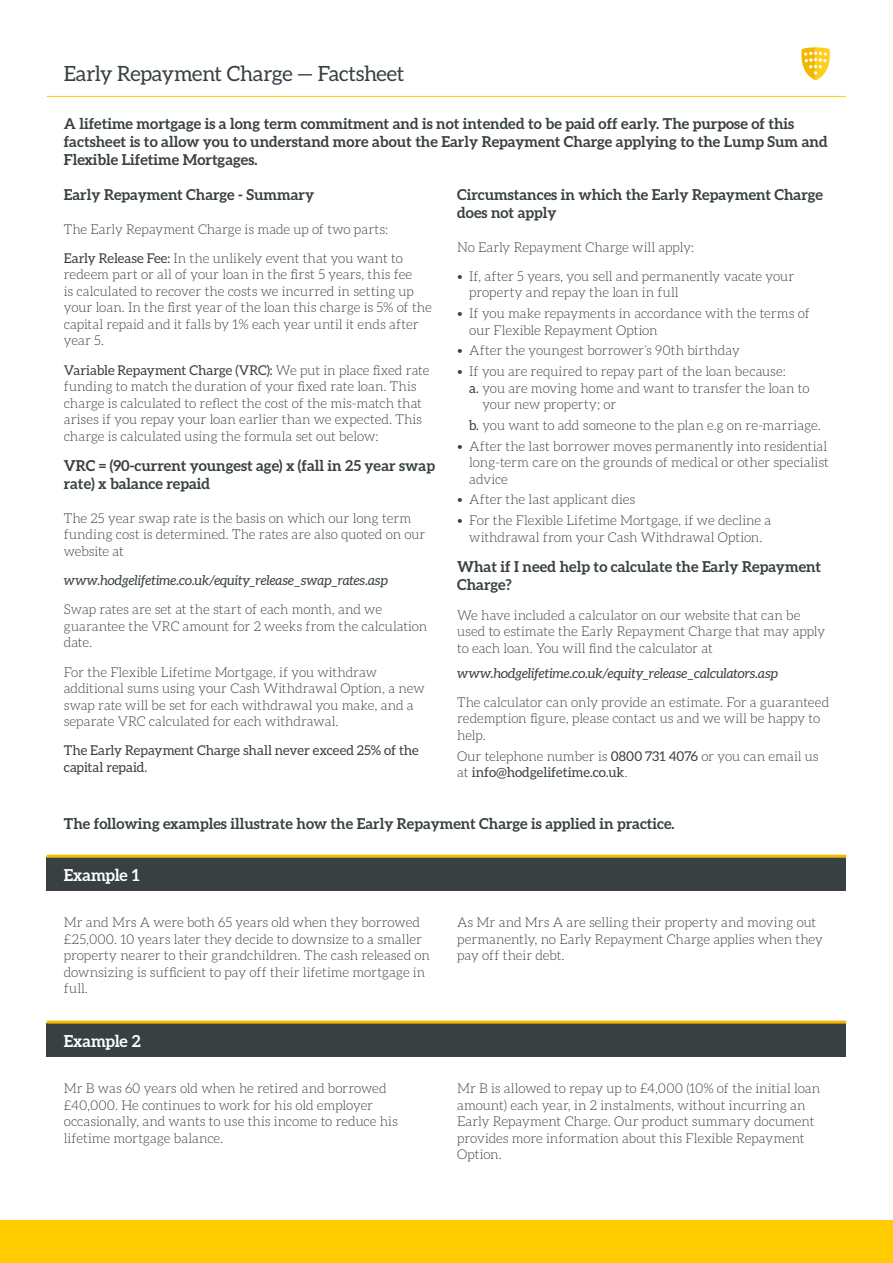
<style>
.page{position:relative;width:893px;height:1263px;background:#fff}
.page>*{position:absolute;margin:0;border:0;box-sizing:border-box;transform-origin:0 0}
.t1{font:21px "Aleo";letter-spacing:-.015em;color:#384042}
.t2{font:700 16.5px "Aleo";letter-spacing:-.01em;color:#fff}
.t3{font:700 15px/18px "Aleo";color:#384042}
.t4{font:300 13.5px/16.5px "Aleo";letter-spacing:-.005em;color:#384042}
.t5{font:italic 13.5px "Aleo";letter-spacing:-.01em;color:#384042}
.t6{font:13.5px/16.5px "Aleo";color:#384042}
.s1{font-weight:400}
</style>
<div class="page">
<div style="left:0;top:1220px;width:893px;height:43px;background:#fc0"></div>
<svg style="left:801px;top:47px;width:29px;height:33px"></svg>
<hr style="left:47px;top:96px;width:799px;height:1px;background:#fc0">
<div style="left:47px;top:858px;width:799px;height:33px;background:#384042"></div>
<hr style="left:47px;top:855px;width:799px;height:3px;background:#f4b700">
<div style="left:47px;top:1023px;width:799px;height:33px;background:#384042"></div>
<hr style="left:47px;top:1020px;width:799px;height:3px;background:#f4b700">
<h1 class="t1" style="left:64px;top:61px;width:342px">Early Repayment Charge — Factsheet</h1>
<p class="t3" style="left:64px;top:114px;width:765px">A lifetime mortgage is a long term commitment and is not intended to be paid off early. The purpose of this factsheet is to allow you to understand more about the Early Repayment Charge applying to the Lump Sum and<br>Flexible Lifetime Mortgages.</p>
<p class="t3" style="left:64px;top:185px;width:252px">Early Repayment Charge - Summary</p>
<p class="t4" style="left:64px;top:214px;width:341px;line-height:29.2px">The Early Repayment Charge is made up of two parts:<br><span class="s1">Early Release Fee:</span> In the unlikely event that you want to</p>
<p class="t4" style="left:64px;top:266px;width:370px">redeem part or all of your loan in the first 5 years, this fee<br>is calculated to recover the costs we incurred in setting up your loan. In the first year of the loan this charge is 5% of the capital repaid and it falls by 1% each year until it ends after year 5.</p>
<p class="t4" style="left:64px;top:361px;width:367px"><span class="s1">Variable Repayment Charge (VRC):</span> We put in place fixed rate funding to match the duration of your fixed rate loan. This charge is calculated to reflect the cost of the mis-match that arises if you repay your loan earlier than we expected. This charge is calculated using the formula set out below:</p>
<p class="t3" style="left:64px;top:457px;width:373px">VRC = (90-current youngest age) x (fall in 25 year swap rate) x balance repaid</p>
<p class="t4" style="left:64px;top:510px;width:363px">The 25 year swap rate is the basis on which our long term funding cost is determined. The rates are also quoted on our website at</p>
<p class="t5" style="left:64px;top:573px;width:326px">www.hodgelifetime.co.uk/equity_release_swap_rates.asp</p>
<p class="t4" style="left:64px;top:601px;width:365px">Swap rates are set at the start of each month, and we guarantee the VRC amount for 2 weeks from the calculation date.</p>
<p class="t4" style="left:64px;top:664px;width:362px">For the Flexible Lifetime Mortgage, if you withdraw additional sums using your Cash Withdrawal Option, a new swap rate will be set for each withdrawal you make, and a separate VRC calculated for each withdrawal.</p>
<p class="t6" style="left:64px;top:742px;width:357px">The Early Repayment Charge shall never exceed 25% of the capital repaid.</p>
<p class="t3" style="left:457px;top:185px;width:367px">Circumstances in which the Early Repayment Charge does not apply</p>
<p class="t4" style="left:457px;top:238px;width:239px">No Early Repayment Charge will apply:</p>
<p class="t4" style="left:469px;top:268px;width:326px;text-indent:-12px">• If, after 5 years, you sell and permanently vacate your property and repay the loan in full</p>
<p class="t4" style="left:469px;top:305px;width:342px;text-indent:-12px">• If you make repayments in accordance with the terms of our Flexible Repayment Option</p>
<p class="t4" style="left:457px;top:342px;width:284px">• After the youngest borrower’s 90th birthday</p>
<p class="t4" style="left:457px;top:363px;width:330px">• If you are required to repay part of the loan because:</p>
<p class="t4" style="left:469px;top:379px;width:342px"><span class="s1">a.</span> you are moving home and want to transfer the loan to</p>
<p class="t4" style="left:482px;top:396px;width:135px">your new property; or</p>
<p class="t4" style="left:469px;top:417px;width:354px"><span class="s1">b.</span> you want to add someone to the plan e.g on re-marriage.</p>
<p class="t4" style="left:469px;top:437px;width:361px;text-indent:-12px">• After the last borrower moves permanently into residential long-term care on the grounds of medical or other specialist advice</p>
<p class="t4" style="left:457px;top:491px;width:179px">• After the last applicant dies</p>
<p class="t4" style="left:457px;top:512px;width:316px;text-align:center">• For the Flexible Lifetime Mortgage, if we decline a withdrawal from your Cash Withdrawal Option.</p>
<p class="t3" style="left:457px;top:558px;width:365px">What if I need help to calculate the Early Repayment<br>Charge?</p>
<p class="t4" style="left:457px;top:607px;width:370px">We have included a calculator on our website that can be used to estimate the Early Repayment Charge that may apply to each loan. You will find the calculator at</p>
<p class="t5" style="left:457px;top:665px;width:323px">www.hodgelifetime.co.uk/equity_release_calculators.asp</p>
<p class="t4" style="left:457px;top:694px;width:374px">The calculator can only provide an estimate. For a guaranteed redemption figure, please contact us and we will be happy to help.</p>
<p class="t4" style="left:457px;top:748px;width:363px">Our telephone number is <span class="s1">0800 731 4076</span> or you can email us at <span class="s1">info@hodgelifetime.co.uk</span>.</p>
<p class="t3" style="left:64px;top:814px;width:612px">The following examples illustrate how the Early Repayment Charge is applied in practice.</p>
<p class="t2" style="left:64px;top:865px;width:77px">Example 1</p>
<p class="t4" style="left:64px;top:914px;width:368px">Mr and Mrs A were both 65 years old when they borrowed £25,000. 10 years later they decide to downsize to a smaller property nearer to their grandchildren. The cash released on downsizing is sufficient to pay off their lifetime mortgage in full.</p>
<p class="t4" style="left:457px;top:914px;width:367px">As Mr and Mrs A are selling their property and moving out permanently, no Early Repayment Charge applies when they pay off their debt.</p>
<p class="t2" style="left:64px;top:1031px;width:78px">Example 2</p>
<p class="t4" style="left:64px;top:1080px;width:335px">Mr B was 60 years old when he retired and borrowed £40,000. He continues to work for his old employer occasionally, and wants to use this income to reduce his lifetime mortgage balance.</p>
<p class="t4" style="left:457px;top:1080px;width:365px">Mr B is allowed to repay up to £4,000 (10% of the initial loan amount) each year, in 2 instalments, without incurring an Early Repayment Charge. Our product summary document provides more information about this Flexible Repayment Option.</p>
</div>
